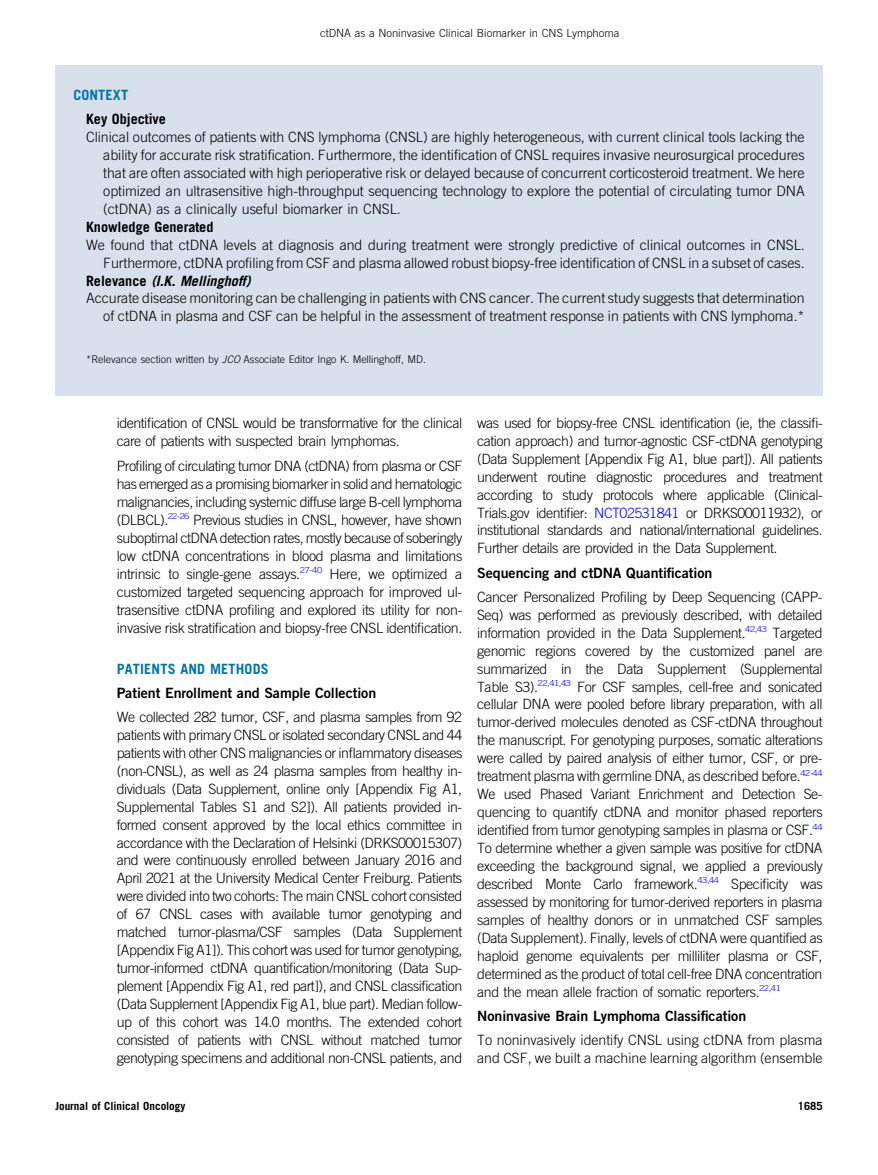
<style>
.page{position:relative;width:878px;height:1175px;background:#fff}
.page>*{position:absolute;margin:0;border:0;box-sizing:border-box;transform-origin:0 0}
.t1{font:14.25px/18px "Adv O Td 710 a 12 c";color:#000;text-align:justify}
.t2{font:14.25px "Adv OT8 a 0 d 451 b.B";color:#000}
.t3{font:14.25px/18px "Adv O Td 710 a 12 c";letter-spacing:-.03em;color:#000}
.t4{font:14.25px "Adv O Tb 03 e 4648.B";color:#000}
.t5{font:14.25px "Adv OT72 cf 81 eb.BI";color:#000}
.t6{font:14.25px "Adv O Tb 03 e 4648.B";letter-spacing:.015em;color:#0075a8}
.t7{font:11.25px "Adv O Td 710 a 12 c";color:#000}
.t8{font:11.25px "Adv O Tb 03 e 4648.B";color:#000}
.t9{font:10.5px "Adv O Td 710 a 12 c";color:#000}
.s1{font-family:"Adv O Td 710 a 12 c+fb"}
.s2{font-family:"Adv O Tb 03 e 4648.B"}
.s3{font-family:"Adv O Ta 82 dc 243.I"}
.s4{color:#00f}
.s5{font-family:"Adv OT8 a 0 d 451 b.B+fb"}
</style>
<div class="page">
<div style="left:55px;top:66px;width:767px;height:330px;background:#d8e0ec"></div>
<p class="t7" style="left:320px;top:29px;width:300px">ctDNA as a Noninvasive Clinical Biomarker in CNS Lymphoma</p>
<p class="t6" style="left:73px;top:90px;width:56px">CONTEXT</p>
<p class="t4" style="left:86px;top:114px;width:81px">Key Objective</p>
<p class="t1" style="left:103px;top:129px;width:702px;text-indent:-17px">Clinical outcomes of patients with CNS lymphoma (CNSL) are highly heterogeneous, with current clinical tools lacking the ability for accurate risk strati<span class="s1">fi</span>cation. Furthermore, the identi<span class="s1">fi</span>cation of CNSL requires invasive neurosurgical procedures that are often associated with high perioperative risk or delayed because of concurrent corticosteroid treatment. We here optimized an ultrasensitive high-throughput sequencing technology to explore the potential of circulating tumor DNA (ctDNA) as a clinically useful biomarker in CNSL.</p>
<p class="t4" style="left:86px;top:221px;width:129px">Knowledge Generated</p>
<p class="t1" style="left:86px;top:237px;width:720px;text-align:right">We found that ctDNA levels at diagnosis and during treatment were strongly predictive of clinical outcomes in CNSL.<br>Furthermore, ctDNA pro<span class="s1">fi</span>ling from CSF and plasma allowed robust biopsy-free identi<span class="s1">fi</span>cation of CNSL in a subset of cases.</p>
<p class="t5" style="left:86px;top:272px;width:166px"><span class="s2">Relevance</span> (I.K. Mellinghoff)</p>
<p class="t1" style="left:86px;top:291px;width:720px;text-align:right">Accurate disease monitoring can be challenging in patients with CNS cancer. The current study suggests that determination of ctDNA in plasma and CSF can be helpful in the assessment of treatment response in patients with CNS lymphoma.*</p>
<p class="t9" style="left:86px;top:356px;width:341px">*Relevance section written by <span class="s3">JCO</span> Associate Editor Ingo K. Mellinghoff, MD.</p>
<p class="t3" style="left:117px;top:415px;width:347px">identi<span class="s1">fi</span>cation of CNSL would be transformative for the clinical care of patients with suspected brain lymphomas.</p>
<p class="t1" style="left:117px;top:458px;width:347px">Pro<span class="s1">fi</span>ling of circulating tumor DNA (ctDNA) from plasma or CSF has emerged as a promising biomarker in solid and hematologic malignancies, including systemic diffuse large B-cell lymphoma (DLBCL).<sup>22</sup><sup>-</sup><sup>26</sup> Previous studies in CNSL, however, have shown suboptimal ctDNA detection rates, mostly because of soberingly low ctDNA concentrations in blood plasma and limitations intrinsic to single-gene assays.<sup>27</sup><sup>-</sup><sup>40</sup> Here, we optimized a customized targeted sequencing approach for improved ul&shy;trasensitive ctDNA pro<span class="s1">fi</span>ling and explored its utility for non&shy;invasive risk strati<span class="s1">fi</span>cation and biopsy-free CNSL identi<span class="s1">fi</span>cation.</p>
<p class="t6" style="left:117px;top:664px;width:153px">PATIENTS AND METHODS</p>
<p class="t2" style="left:117px;top:687px;width:261px">Patient Enrollment and Sample Collection</p>
<p class="t1" style="left:117px;top:709px;width:347px">We collected 282 tumor, CSF, and plasma samples from 92 patients with primary CNSL or isolated secondary CNSL and 44 patients with other CNS malignancies or in<span class="s1">fl</span>ammatory diseases (non-CNSL), as well as 24 plasma samples from healthy in&shy;dividuals (Data Supplement, online only [Appendix Fig A1, Supplemental Tables S1 and S2]). All patients provided in&shy;formed consent approved by the local ethics committee in accordance with the Declaration of Helsinki (DRKS00015307) and were continuously enrolled between January 2016 and April 2021 at the University Medical Center Freiburg. Patients were divided into two cohorts: The main CNSL cohort consisted of 67 CNSL cases with available tumor genotyping and matched tumor-plasma/CSF samples (Data Supplement [Appendix Fig A1]). This cohort was used for tumor genotyping, tumor-informed ctDNA quanti<span class="s1">fi</span>cation/monitoring (Data Sup&shy;plement [Appendix Fig A1, red part]), and CNSL classi<span class="s1">fi</span>cation (Data Supplement [Appendix Fig A1, blue part). Median follow&shy;up of this cohort was 14.0 months. The extended cohort consisted of patients with CNSL without matched tumor genotyping specimens and additional non-CNSL patients, and</p>
<p class="t1" style="left:477px;top:415px;width:347px">was used for biopsy-free CNSL identi<span class="s1">fi</span>cation (ie, the classi<span class="s1">fi&shy;</span>cation approach) and tumor-agnostic CSF-ctDNA genotyping (Data Supplement [Appendix Fig A1, blue part]). All patients underwent routine diagnostic procedures and treatment according to study protocols where applicable (Clinical-Trials.gov identi<span class="s1">fi</span>er: <span class="s4">NCT02531841</span> or DRKS00011932), or institutional standards and national/international guidelines.<br>Further details are provided in the Data Supplement.</p>
<p class="t2" style="left:477px;top:567px;width:236px">Sequencing and ctDNA Quanti<span class="s5">fi</span>cation</p>
<p class="t1" style="left:477px;top:589px;width:347px">Cancer Personalized Pro<span class="s1">fi</span>ling by Deep Sequencing (CAPP-Seq) was performed as previously described, with detailed information provided in the Data Supplement.<sup>42</sup><sup>,</sup><sup>43</sup> Targeted genomic regions covered by the customized panel are summarized in the Data Supplement (Supplemental Table S3).<sup>22</sup><sup>,</sup><sup>41</sup><sup>,</sup><sup>43</sup> For CSF samples, cell-free and sonicated cellular DNA were pooled before library preparation, with all tumor-derived molecules denoted as CSF-ctDNA throughout the manuscript. For genotyping purposes, somatic alterations were called by paired analysis of either tumor, CSF, or pre&shy;treatment plasma with germline DNA, as described before.<sup>42</sup><sup>-</sup><sup>44<br></sup>We used Phased Variant Enrichment and Detection Se&shy;quencing to quantify ctDNA and monitor phased reporters identi<span class="s1">fi</span>ed from tumor genotyping samples in plasma or CSF.<sup>44<br></sup>To determine whether a given sample was positive for ctDNA exceeding the background signal, we applied a previously described Monte Carlo framework.<sup>43</sup><sup>,</sup><sup>44</sup> Speci<span class="s1">fi</span>city was assessed by monitoring for tumor-derived reporters in plasma samples of healthy donors or in unmatched CSF samples (Data Supplement). Finally, levels of ctDNA were quanti<span class="s1">fi</span>ed as haploid genome equivalents per milliliter plasma or CSF, determined as the product of total cell-free DNA concentration and the mean allele fraction of somatic reporters.<sup>22</sup><sup>,</sup><sup>41</sup></p>
<p class="t2" style="left:477px;top:1010px;width:270px">Noninvasive Brain Lymphoma Classi<span class="s5">fi</span>cation</p>
<p class="t1" style="left:477px;top:1032px;width:347px">To noninvasively identify CNSL using ctDNA from plasma and CSF, we built a machine learning algorithm (ensemble</p>
<p class="t8" style="left:55px;top:1101px;width:131px">Journal of Clinical Oncology</p>
<p class="t8" style="left:797px;top:1101px;width:26px">1685</p>
</div>
